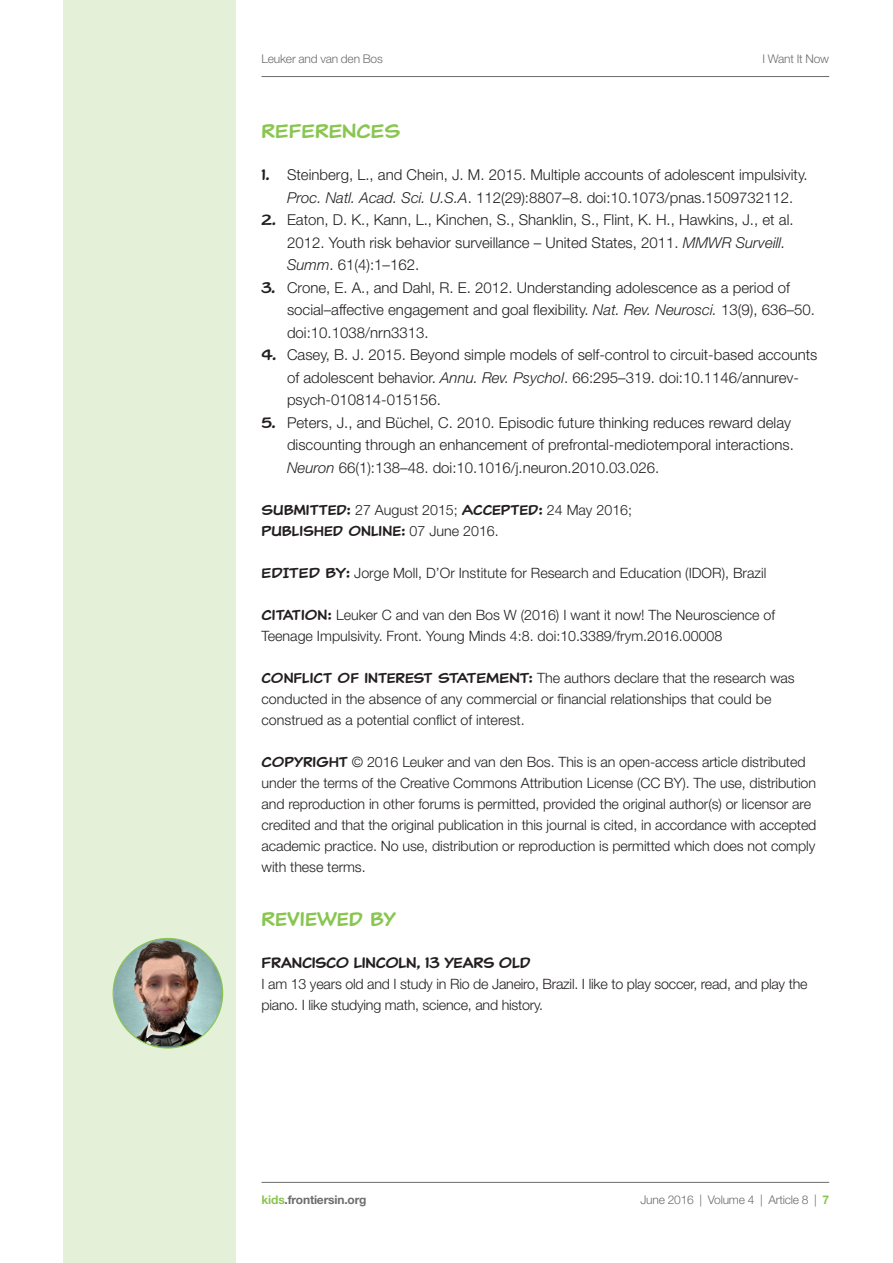
<style>
.page{position:relative;width:893px;height:1263px;background:#fff}
.page>*{position:absolute;margin:0;border:0;box-sizing:border-box;transform-origin:0 0}
.t1{font:19.5px "Classic Comic";color:#89c650}
.t2{font:300 15px/22.5px "Helvetica Neue LT Std";color:#231f20}
.t3{font:15px "Classic Comic";letter-spacing:-.02em;color:#231f20}
.t4{font:300 14.25px/21px "Helvetica Neue LT Std";letter-spacing:-.005em;color:#231f20}
.t5{font:14.25px "Classic Comic";color:#231f20}
.t6{font:300 12px "Helvetica Neue LT Std";letter-spacing:-.015em;color:#6c6d70}
.t7{font:700 12px "Helvetica Neue LT Std";letter-spacing:-.015em;color:#6c6d70}
.s1{font-family:"Classic Comic";font-weight:400}
.s2{font-style:italic}
.s3{font-family:"Helvetica Neue LT Std";font-weight:300}
.s4{color:#89c650}
.s5{font-weight:700;color:#89c650}
</style>
<div class="page">
<hr style="left:261px;top:76px;width:568px;height:1px;background:#6c6d70">
<div style="left:64px;top:0;width:172px;height:1263px;background:#e4f0d8"></div>
<hr style="left:261px;top:1182px;width:568px;height:1px;background:#6c6d70">
<svg style="left:112px;top:937px;width:112px;height:112px"></svg>
<p class="t6" style="left:261px;top:51px;width:123px">Leuker and van den Bos</p>
<p class="t6" style="left:763px;top:51px;width:68px">I Want It Now</p>
<h1 class="t1" style="left:261px;top:118px;width:141px">REFERENCES</h1>
<p class="t2" style="left:287px;top:163px;width:522px;text-indent:-26px"><span class="s1">1.</span> Steinberg, L., and Chein, J. M. 2015. Multiple accounts of adolescent impulsivity.<br><span class="s2">Proc. Natl. Acad. Sci. U.S.A</span>. 112(29):8807–8. doi:10.1073/pnas.1509732112.</p>
<p class="t2" style="left:287px;top:208px;width:508px;text-indent:-26px"><span class="s1">2.</span> Eaton, D. K., Kann, L., Kinchen, S., Shanklin, S., Flint, K. H., Hawkins, J., et al.<br>2012. Youth risk behavior surveillance – United States, 2011. <span class="s2">MMWR Surveill.<br>Summ</span>. 61(4):1–162.</p>
<p class="t2" style="left:287px;top:276px;width:529px;text-indent:-26px"><span class="s1">3.</span> Crone, E. A., and Dahl, R. E. 2012. Understanding adolescence as a period of social–affective engagement and goal flexibility. <span class="s2">Nat. Rev. Neurosci.</span> 13(9), 636–50. doi:10.1038/nrn3313.</p>
<p class="t2" style="left:287px;top:343px;width:532px;text-indent:-26px"><span class="s1">4.</span> Casey, B. J. 2015. Beyond simple models of self-control to circuit-based accounts of adolescent behavior. <span class="s2">Annu. Rev. Psychol</span>. 66:295–319. doi:10.1146/annurev&shy;psych-010814-015156.</p>
<p class="t2" style="left:287px;top:411px;width:508px;text-indent:-26px"><span class="s1">5.</span> Peters, J., and Büchel, C. 2010. Episodic future thinking reduces reward delay discounting through an enhancement of prefrontal-mediotemporal interactions.<br><span class="s2">Neuron</span> 66(1):138–48. doi:10.1016/j.neuron.2010.03.026.</p>
<p class="t4" style="left:261px;top:499px;width:372px"><span class="s1">SUBMITTED:</span> 27 August 2015; <span class="s1">ACCEPTED:</span> 24 May 2016;</p>
<p class="t5" style="left:261px;top:521px;width:239px">PUBLISHED ONLINE: <span class="s3">07 June 2016.</span></p>
<p class="t4" style="left:261px;top:562px;width:506px"><span class="s1">EDITED BY:</span> Jorge Moll, D’Or Institute for Research and Education (IDOR), Brazil</p>
<p class="t4" style="left:261px;top:604px;width:515px"><span class="s1">CITATION:</span> Leuker C and van den Bos W (2016) I want it now! The Neuroscience of<br>Teenage Impulsivity. Front. Young Minds 4:8. doi:10.3389/frym.2016.00008</p>
<p class="t4" style="left:261px;top:667px;width:535px"><span class="s1">CONFLICT OF INTEREST STATEMENT:</span> The authors declare that the research was conducted in the absence of any commercial or financial relationships that could be construed as a potential conflict of interest.</p>
<p class="t4" style="left:261px;top:751px;width:556px"><span class="s1">COPYRIGHT</span> © 2016 Leuker and van den Bos. This is an open-access article distributed under the terms of the Creative Commons Attribution License (CC BY). The use, distribution and reproduction in other forums is permitted, provided the original author(s) or licensor are credited and that the original publication in this journal is cited, in accordance with accepted academic practice. No use, distribution or reproduction is permitted which does not comply with these terms.</p>
<h1 class="t1" style="left:261px;top:906px;width:136px">REVIEWED BY</h1>
<p class="t3" style="left:261px;top:952px;width:270px">FRANCISCO LINCOLN, 13 YEARS OLD</p>
<p class="t4" style="left:261px;top:973px;width:548px">I am 13 years old and I study in Rio de Janeiro, Brazil. I like to play soccer, read, and play the piano. I like studying math, science, and history.</p>
<p class="t7" style="left:261px;top:1192px;width:107px"><span class="s4">kids</span>.frontiersin.org</p>
<p class="t6" style="left:640px;top:1192px;width:190px">June 2016 | Volume 4 | Article 8 | <span class="s5">7</span></p>
</div>
